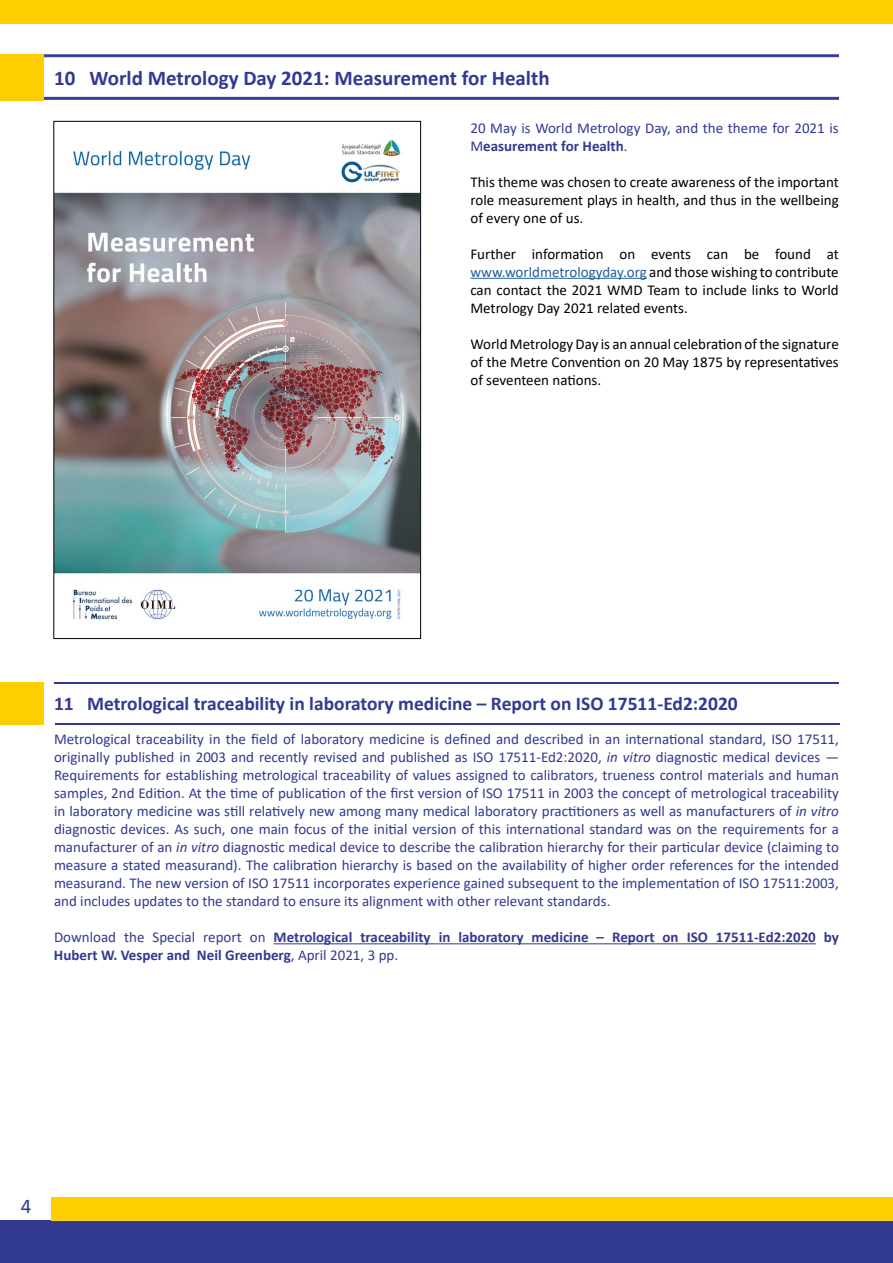
<style>
.page{position:relative;width:893px;height:1263px;background:#fff}
.page>*{position:absolute;margin:0;border:0;box-sizing:border-box;transform-origin:0 0}
.t1{font:700 21px "Calibri";color:#323991}
.t2{font:21px "Calibri";color:#323991}
.t3{font:700 19.5px "Calibri";color:#323991}
.t4{font:15px/18px "Calibri";color:#323991}
.t5{font:15px/18px "Calibri";color:#000;text-align:justify}
.t6{font:700 15px/18px "Calibri";color:#323991}
.s1{font-weight:700}
.s2{color:#215e9e}
.s3{font-style:italic}
.s4{font-weight:400}
</style>
<div class="page">
<div style="left:0;top:1220px;width:893px;height:43px;background:#323991"></div>
<div style="left:0;top:0;width:893px;height:24px;background:#ffce00"></div>
<hr style="left:43px;top:97px;width:796px;height:2px;background:#323991">
<div style="left:43px;top:55px;width:796px;height:2px;background:#323991;border:1px solid #323991"></div>
<img style="left:56px;top:139px;width:363px;height:482px">
<hr style="left:470px;top:278px;width:177px;height:1px;background:#215e9e">
<div style="left:0;top:54px;width:44px;height:47px;background:#ffce00"></div>
<div style="left:52px;top:1197px;width:841px;height:24px;background:#ffce00"></div>
<div style="left:0;top:682px;width:44px;height:42px;background:#ffce00"></div>
<hr style="left:55px;top:723px;width:785px;height:1px;background:#323991">
<hr style="left:54px;top:682px;width:785px;height:1px;background:#323991">
<hr style="left:274px;top:943px;width:542px;height:1px;background:#323991">
<h1 class="t1" style="left:54px;top:63px;width:497px">10 World Metrology Day 2021: Measurement for Health</h1>
<p class="t4" style="left:470px;top:118px;width:370px">20 May is World Metrology Day, and the theme for 2021 is<br>M<span class="s1">easurement for Health</span>.</p>
<p class="t5" style="left:470px;top:172px;width:370px">This theme was chosen to create awareness of the important role measurement plays in health, and thus in the wellbeing of every one of us.</p>
<p class="t5" style="left:470px;top:244px;width:370px">Further information on events can be found at <span class="s2">www.worldmetrologyday.org</span> and those wishing to contribute can contact the 2021 WMD Team to include links to World Metrology Day 2021 related events.</p>
<p class="t5" style="left:470px;top:334px;width:370px">World Metrology Day is an annual celebration of the signature of the Metre Convention on 20 May 1875 by representatives of seventeen nations.</p>
<h2 class="t3" style="left:54px;top:689px;width:685px">11 Metrological traceability in laboratory medicine – Report on ISO 17511-Ed2:2020</h2>
<p class="t4" style="left:54px;top:730px;width:786px;text-align:justify">Metrological traceability in the field of laboratory medicine is defined and described in an international standard, ISO 17511, originally published in 2003 and recently revised and published as ISO 17511-Ed2:2020, <span class="s3">in vitro</span> diagnostic medical devices — Requirements for establishing metrological traceability of values assigned to calibrators, trueness control materials and human samples, 2nd Edition. At the time of publication of the first version of ISO 17511 in 2003 the concept of metrological traceability in laboratory medicine was still relatively new among many medical laboratory practitioners as well as manufacturers of <span class="s3">in vitro </span>diagnostic devices. As such, one main focus of the initial version of this international standard was on the requirements for a manufacturer of an <span class="s3">in vitro</span> diagnostic medical device to describe the calibration hierarchy for their particular device (claiming to measure a stated measurand). The calibration hierarchy is based on the availability of higher order references for the intended measurand. The new version of ISO 17511 incorporates experience gained subsequent to the implementation of ISO 17511:2003, and includes updates to the standard to ensure its alignment with other relevant standards.</p>
<p class="t6" style="left:54px;top:928px;width:786px"><span class="s4">Download the Special report on</span> Metrological traceability in laboratory medicine – Report on ISO 17511-Ed2:2020 by<br>Hubert W. Vesper and Neil Greenberg<span class="s4">, April 2021, 3 pp.</span></p>
<h1 class="t2" style="left:21px;top:1191px;width:12px">4</h1>
</div>
